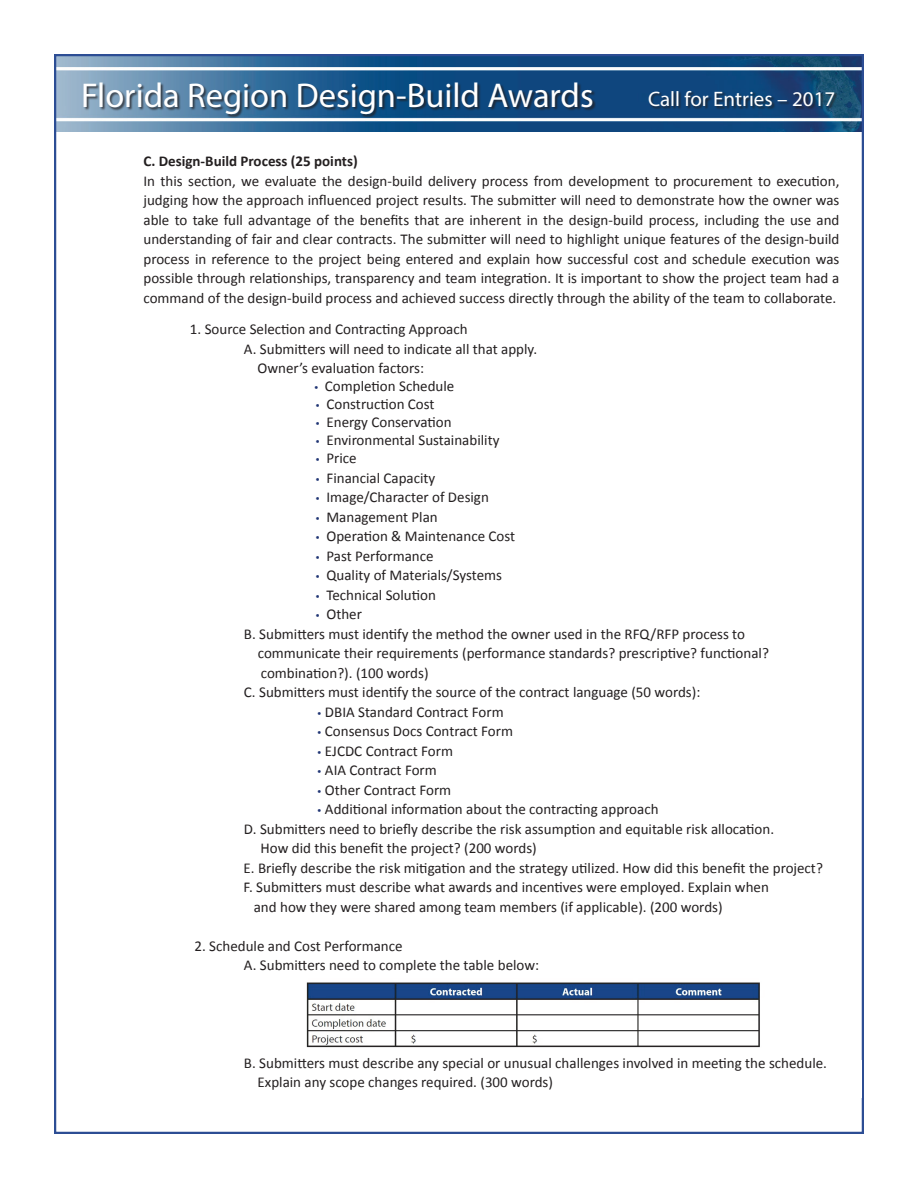
<style>
.page{position:relative;width:918px;height:1188px;background:#fff}
.page>*{position:absolute;margin:0;border:0;box-sizing:border-box;transform-origin:0 0}
.t1{font:34.5px "Myriad Pro";color:#fff}
.t2{font:21px "Myriad Pro";color:#fff}
.t3{font:15px/19.5px "Calibri";color:#231f20}
.t4{font:700 15px "Calibri";color:#231f20}
.s1{font-family:"Myriad Pro";font-size:13.5px;color:#213675}
</style>
<div class="page">
<img style="left:57px;top:57px;width:804px;height:75px">
<div style="left:85px;top:83px;width:511px;height:35px;background:#231f20;opacity:.75"></div>
<div style="left:649px;top:91px;width:189px;height:18px;background:#231f20;opacity:.75"></div>
<img style="left:306px;top:982px;width:454px;height:66px">
<h1 class="t1" style="left:81px;top:74px;width:514px">Florida Region Design-Build Awards</h1>
<h2 class="t2" style="left:648px;top:86px;width:189px">Call for Entries – 2017</h2>
<p class="t4" style="left:143px;top:155px;width:216px">C. Design-Build Process (25 points)</p>
<p class="t3" style="left:143px;top:172px;width:698px;text-align:justify">In this section, we evaluate the design-build delivery process from development to procurement to execution, judging how the approach influenced project results. The submitter will need to demonstrate how the owner was able to take full advantage of the benefits that are inherent in the design-build process, including the use and understanding of fair and clear contracts. The submitter will need to highlight unique features of the design-build process in reference to the project being entered and explain how successful cost and schedule execution was possible through relationships, transparency and team integration. It is important to show the project team had a command of the design-build process and achieved success directly through the ability of the team to collaborate.</p>
<p class="t3" style="left:190px;top:321px;width:279px">1. Source Selection and Contracting Approach</p>
<p class="t3" style="left:244px;top:340px;width:295px">A. Submitters will need to indicate all that apply.</p>
<p class="t3" style="left:258px;top:360px;width:168px">Owner’s evaluation factors:</p>
<p class="t3" style="left:314px;top:378px;width:141px"><span class="s1">•</span> Completion Schedule</p>
<p class="t3" style="left:316px;top:396px;width:120px"><span class="s1">•</span> Construction Cost</p>
<p class="t3" style="left:316px;top:414px;width:137px"><span class="s1">•</span> Energy Conservation</p>
<p class="t3" style="left:316px;top:432px;width:185px"><span class="s1">•</span> Environmental Sustainability</p>
<p class="t3" style="left:316px;top:450px;width:42px"><span class="s1">•</span> Price</p>
<p class="t3" style="left:316px;top:469px;width:121px"><span class="s1">•</span> Financial Capacity</p>
<p class="t3" style="left:316px;top:489px;width:174px"><span class="s1">•</span> Image/Character of Design</p>
<p class="t3" style="left:316px;top:508px;width:123px"><span class="s1">•</span> Management Plan</p>
<p class="t3" style="left:316px;top:528px;width:201px"><span class="s1">•</span> Operation &amp; Maintenance Cost</p>
<p class="t3" style="left:316px;top:547px;width:119px"><span class="s1">•</span> Past Performance</p>
<p class="t3" style="left:316px;top:567px;width:188px"><span class="s1">•</span> Quality of Materials/Systems</p>
<p class="t3" style="left:316px;top:586px;width:121px"><span class="s1">•</span> Technical Solution</p>
<p class="t3" style="left:316px;top:606px;width:48px"><span class="s1">•</span> Other</p>
<p class="t3" style="left:244px;top:625px;width:503px">B. Submitters must identify the method the owner used in the RFQ/RFP process to</p>
<p class="t3" style="left:258px;top:645px;width:513px">communicate their requirements (performance standards? prescriptive? functional?</p>
<p class="t3" style="left:261px;top:664px;width:169px">combination?). (100 words)</p>
<p class="t3" style="left:244px;top:684px;width:458px">C. Submitters must identify the source of the contract language (50 words):</p>
<p class="t3" style="left:317px;top:703px;width:188px"><span class="s1">•</span> DBIA Standard Contract Form</p>
<p class="t3" style="left:317px;top:723px;width:197px"><span class="s1">•</span> Consensus Docs Contract Form</p>
<p class="t3" style="left:317px;top:742px;width:137px"><span class="s1">•</span> EJCDC Contract Form</p>
<p class="t3" style="left:317px;top:762px;width:121px"><span class="s1">•</span> AIA Contract Form</p>
<p class="t3" style="left:317px;top:781px;width:135px"><span class="s1">•</span> Other Contract Form</p>
<p class="t3" style="left:317px;top:801px;width:343px"><span class="s1">•</span> Additional information about the contracting approach</p>
<p class="t3" style="left:244px;top:820px;width:532px">D. Submitters need to briefly describe the risk assumption and equitable risk allocation.</p>
<p class="t3" style="left:260px;top:840px;width:278px">How did this benefit the project? (200 words)</p>
<p class="t3" style="left:244px;top:859px;width:581px">E. Briefly describe the risk mitigation and the strategy utilized. How did this benefit the project?</p>
<p class="t3" style="left:244px;top:879px;width:527px">F. Submitters must describe what awards and incentives were employed. Explain when</p>
<p class="t3" style="left:254px;top:898px;width:470px">and how they were shared among team members (if applicable). (200 words)</p>
<p class="t3" style="left:244px;top:937px;width:297px;text-indent:-50px">2. Schedule and Cost Performance<br>A. Submitters need to complete the table below:</p>
<p class="t3" style="left:258px;top:1054px;width:571px;text-indent:-14px">B. Submitters must describe any special or unusual challenges involved in meeting the schedule.<br>Explain any scope changes required. (300 words)</p>
</div>
